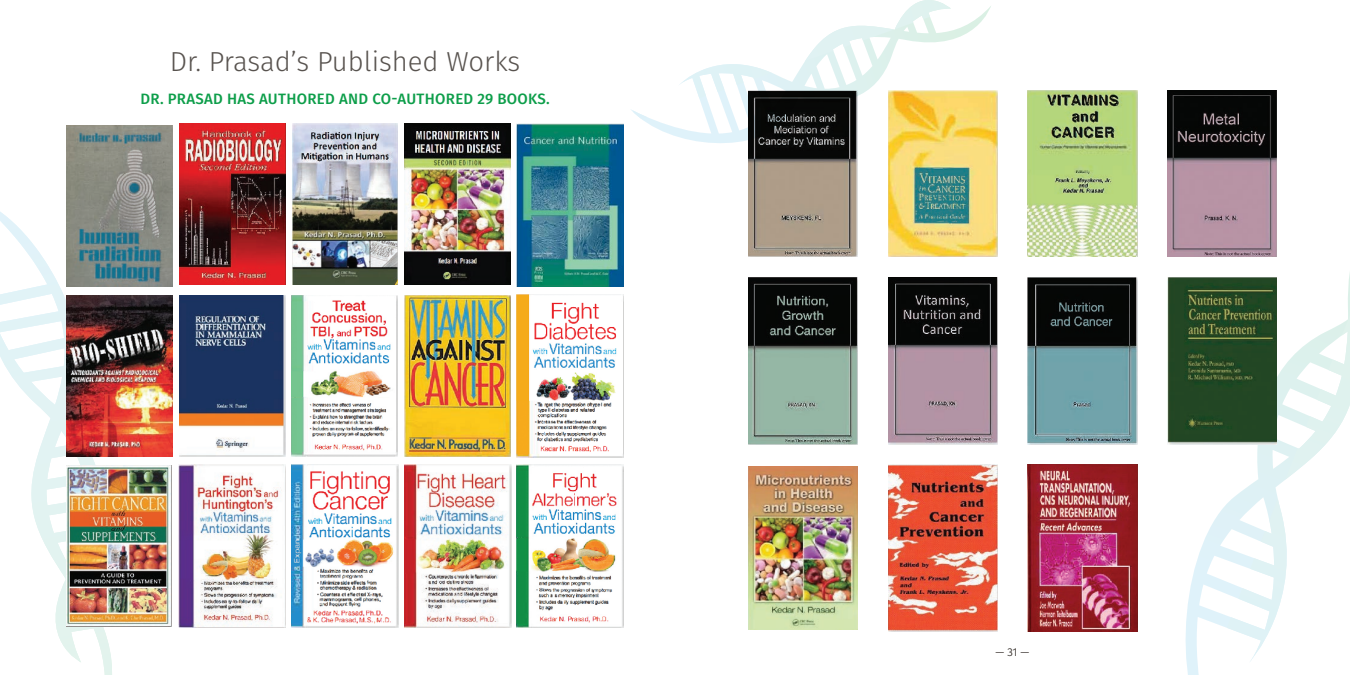
<style>
.page{position:relative;width:1350px;height:675px;background:#fff}
.page>*{position:absolute;margin:0;border:0;box-sizing:border-box;transform-origin:0 0}
.Heading{font:300 27.5px "Fira Sans";color:#58534f}
.Small_Subhead{font:500 15px "Fira Sans";letter-spacing:.02em;color:#0d9e4a}
.t1{font:300 11.25px "Fira Sans";color:#58534f}
</style>
<div class="page">
<svg style="left:0;top:202px;width:135px;height:473px"></svg>
<svg style="left:1169px;top:444px;width:26px;height:231px"></svg>
<svg style="left:1195px;top:273px;width:155px;height:402px"></svg>
<img style="left:179px;top:124px;width:106px;height:161px">
<img style="left:292px;top:124px;width:106px;height:161px">
<img style="left:405px;top:124px;width:106px;height:161px">
<img style="left:67px;top:125px;width:106px;height:161px">
<img style="left:517px;top:124px;width:107px;height:163px">
<img style="left:67px;top:295px;width:105px;height:161px">
<img style="left:179px;top:295px;width:106px;height:161px">
<img style="left:292px;top:295px;width:106px;height:161px">
<img style="left:404px;top:295px;width:106px;height:161px">
<img style="left:517px;top:294px;width:107px;height:163px">
<img style="left:67px;top:466px;width:105px;height:161px">
<img style="left:291px;top:465px;width:107px;height:163px">
<img style="left:404px;top:465px;width:107px;height:163px">
<img style="left:517px;top:465px;width:107px;height:163px">
<img style="left:178px;top:465px;width:107px;height:163px">
<img style="left:748px;top:277px;width:110px;height:167px">
<img style="left:1167px;top:277px;width:110px;height:167px">
<img style="left:888px;top:277px;width:110px;height:167px">
<img style="left:1028px;top:277px;width:109px;height:167px">
<img style="left:748px;top:467px;width:110px;height:163px">
<img style="left:888px;top:465px;width:110px;height:167px">
<img style="left:1028px;top:465px;width:109px;height:167px">
<img style="left:748px;top:155px;width:110px;height:102px">
<img style="left:1167px;top:90px;width:110px;height:167px">
<img style="left:888px;top:90px;width:110px;height:167px">
<img style="left:1028px;top:90px;width:109px;height:167px">
<svg style="left:631px;top:6px;width:360px;height:149px"></svg>
<svg style="left:633px;top:0;width:318px;height:119px"></svg>
<p class="Heading" style="left:170px;top:42px;width:352px">Dr. Prasad’s Published Works</p>
<p class="Small_Subhead" style="left:141px;top:87px;width:411px">DR. PRASAD HAS AUTHORED AND CO-AUTHORED 29 BOOKS.</p>
<p class="t1" style="left:996px;top:644px;width:35px">— 31 —</p>
</div>
